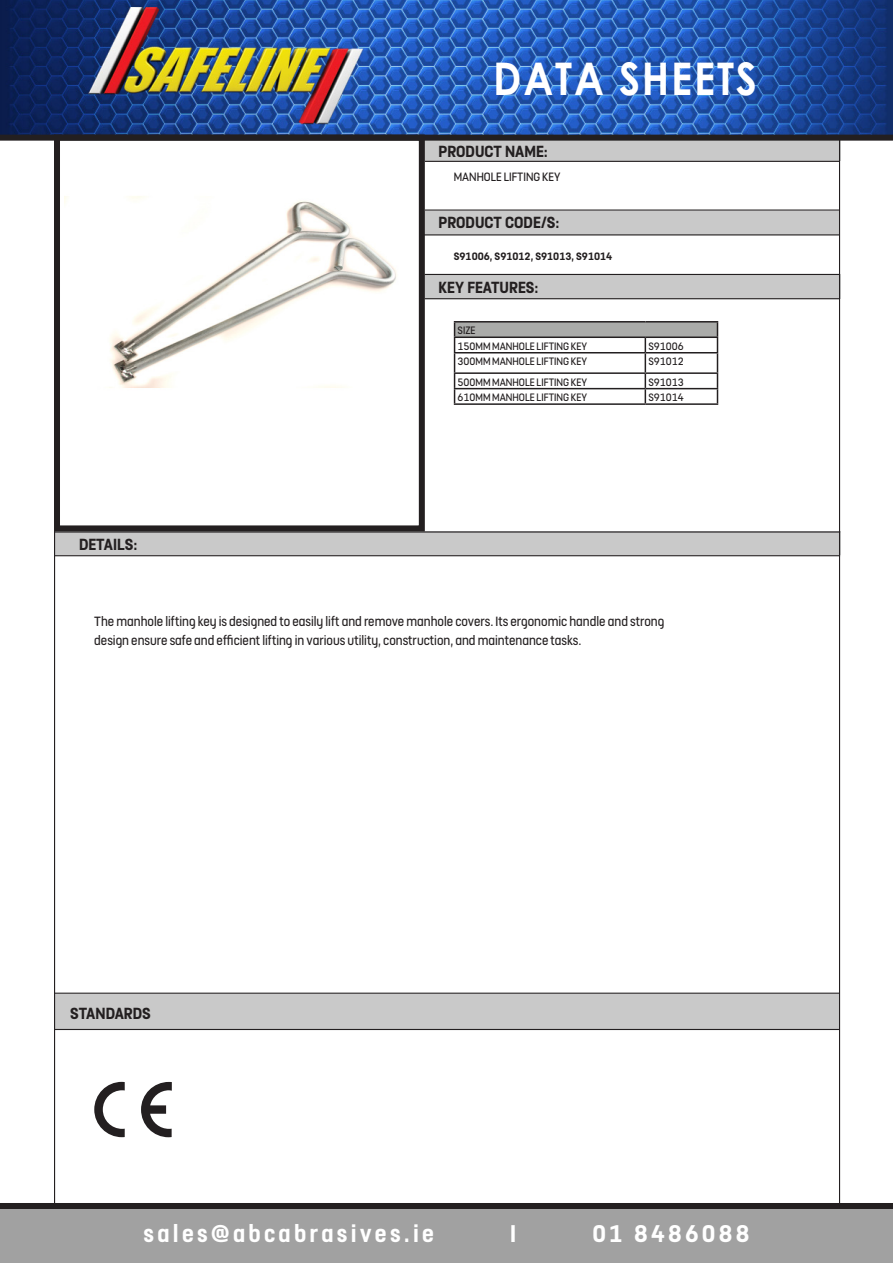
<style>
.page{position:relative;width:893px;height:1263px;background:#fff}
.page>*{position:absolute;margin:0;border:0;box-sizing:border-box;transform-origin:0 0}
.t1{font:700 45px "Century Gothic";letter-spacing:.045em;color:#fff;scale:.9 1}
.t2{font:700 27px "FS Dillon";letter-spacing:.12em;color:#fff}
.t3{font:700 18px "FS Dillon";color:#231f20}
.t4{font:15px/18.8px "FS Dillon";color:#231f20}
.t5{font:13.5px "FS Dillon";color:#231f20}
.t6{font:12px "FS Dillon";color:#231f20}
.t7{font:700 12px "FS Dillon";color:#231f20}
</style>
<div class="page">
<img style="left:0;top:0;width:893px;height:135px">
<div style="left:0;top:1209px;width:893px;height:54px;background:#a1a1a1"></div>
<div style="left:55px;top:994px;width:784px;height:35px;background:#c9c9c9"></div>
<hr style="left:54px;top:993px;width:785px;height:1px;background:#231f20">
<hr style="left:54px;top:1029px;width:785px;height:1px;background:#231f20">
<div style="left:423px;top:138px;width:417px;height:23px;background:#c9c9c9"></div>
<div style="left:423px;top:274px;width:417px;height:24px;background:#c9c9c9"></div>
<div style="left:54px;top:531px;width:786px;height:24px;background:#c9c9c9"></div>
<div style="left:424px;top:211px;width:415px;height:23px;background:#c9c9c9"></div>
<div style="left:54px;top:135px;width:371px;height:396px;border:6px solid #231f20"></div>
<div style="left:0;top:135px;width:893px;height:6px;background:#231f20"></div>
<hr style="left:425px;top:274px;width:414px;height:1px;background:#231f20">
<hr style="left:425px;top:298px;width:414px;height:1px;background:#231f20">
<hr style="left:425px;top:161px;width:414px;height:1px;background:#231f20">
<hr style="left:425px;top:209px;width:414px;height:2px;background:#231f20">
<hr style="left:54px;top:531px;width:786px;height:2px;background:#231f20">
<hr style="left:54px;top:555px;width:786px;height:1px;background:#231f20">
<hr style="left:423px;top:234px;width:416px;height:1px;background:#231f20">
<hr style="left:54px;top:135px;width:1px;height:1074px;background:#231f20">
<hr style="left:839px;top:135px;width:1px;height:1074px;background:#231f20">
<img style="left:65px;top:196px;width:332px;height:192px">
<svg style="left:141px;top:1082px;width:31px;height:55px"></svg>
<svg style="left:94px;top:1082px;width:31px;height:55px"></svg>
<div style="left:0;top:1203px;width:893px;height:6px;background:#231f20"></div>
<div style="left:455px;top:322px;width:262px;height:15px;background:#aaaba9"></div>
<hr style="left:454px;top:321px;width:191px;height:2px;background:#231f20">
<hr style="left:645px;top:321px;width:73px;height:2px;background:#231f20">
<hr style="left:454px;top:336px;width:191px;height:2px;background:#231f20">
<hr style="left:645px;top:336px;width:73px;height:2px;background:#231f20">
<hr style="left:454px;top:352px;width:191px;height:1px;background:#231f20">
<hr style="left:645px;top:352px;width:73px;height:1px;background:#231f20">
<hr style="left:454px;top:372px;width:191px;height:2px;background:#231f20">
<hr style="left:645px;top:372px;width:73px;height:2px;background:#231f20">
<hr style="left:454px;top:388px;width:191px;height:1px;background:#231f20">
<svg style="left:454px;top:323px;width:1px;height:80px"></svg>
<hr style="left:645px;top:388px;width:73px;height:1px;background:#231f20">
<svg style="left:645px;top:338px;width:1px;height:65px"></svg>
<svg style="left:717px;top:323px;width:1px;height:80px"></svg>
<hr style="left:454px;top:403px;width:191px;height:2px;background:#231f20">
<hr style="left:645px;top:403px;width:73px;height:2px;background:#231f20">
<p class="t1" style="left:493px;top:44px;width:294px">DATA SHEETS</p>
<p class="t3" style="left:438px;top:138px;width:111px">PRODUCT NAME:</p>
<p class="t5" style="left:454px;top:168px;width:108px">MANHOLE LIFTING KEY</p>
<p class="t3" style="left:438px;top:209px;width:123px">PRODUCT CODE/S:</p>
<p class="t7" style="left:454px;top:248px;width:160px">S91006, S91012, S91013, S91014</p>
<p class="t3" style="left:438px;top:274px;width:101px">KEY FEATURES:</p>
<p class="t3" style="left:79px;top:532px;width:60px">DETAILS:</p>
<p class="t6" style="left:458px;top:323px;width:19px">SIZE</p>
<p class="t6" style="left:458px;top:338px;width:131px">150MM MANHOLE LIFTING KEY</p>
<p class="t6" style="left:648px;top:338px;width:37px">S91006</p>
<p class="t6" style="left:458px;top:353px;width:131px">300MM MANHOLE LIFTING KEY</p>
<p class="t6" style="left:648px;top:353px;width:37px">S91012</p>
<p class="t6" style="left:458px;top:374px;width:131px">500MM MANHOLE LIFTING KEY</p>
<p class="t6" style="left:648px;top:374px;width:37px">S91013</p>
<p class="t6" style="left:458px;top:389px;width:131px">610MM MANHOLE LIFTING KEY</p>
<p class="t6" style="left:648px;top:389px;width:37px">S91014</p>
<p class="t4" style="left:94px;top:611px;width:571px">The manhole lifting key is designed to easily lift and remove manhole covers. Its ergonomic handle and strong design ensure safe and efficient lifting in various utility, construction, and maintenance tasks.</p>
<p class="t3" style="left:70px;top:1000px;width:82px">STANDARDS</p>
<p class="t2" style="left:144px;top:1214px;width:292px">sales@abcabrasives.ie</p>
<p class="t2" style="left:510px;top:1214px;width:8px">I</p>
<p class="t2" style="left:592px;top:1214px;width:158px">01 8486088</p>
</div>
